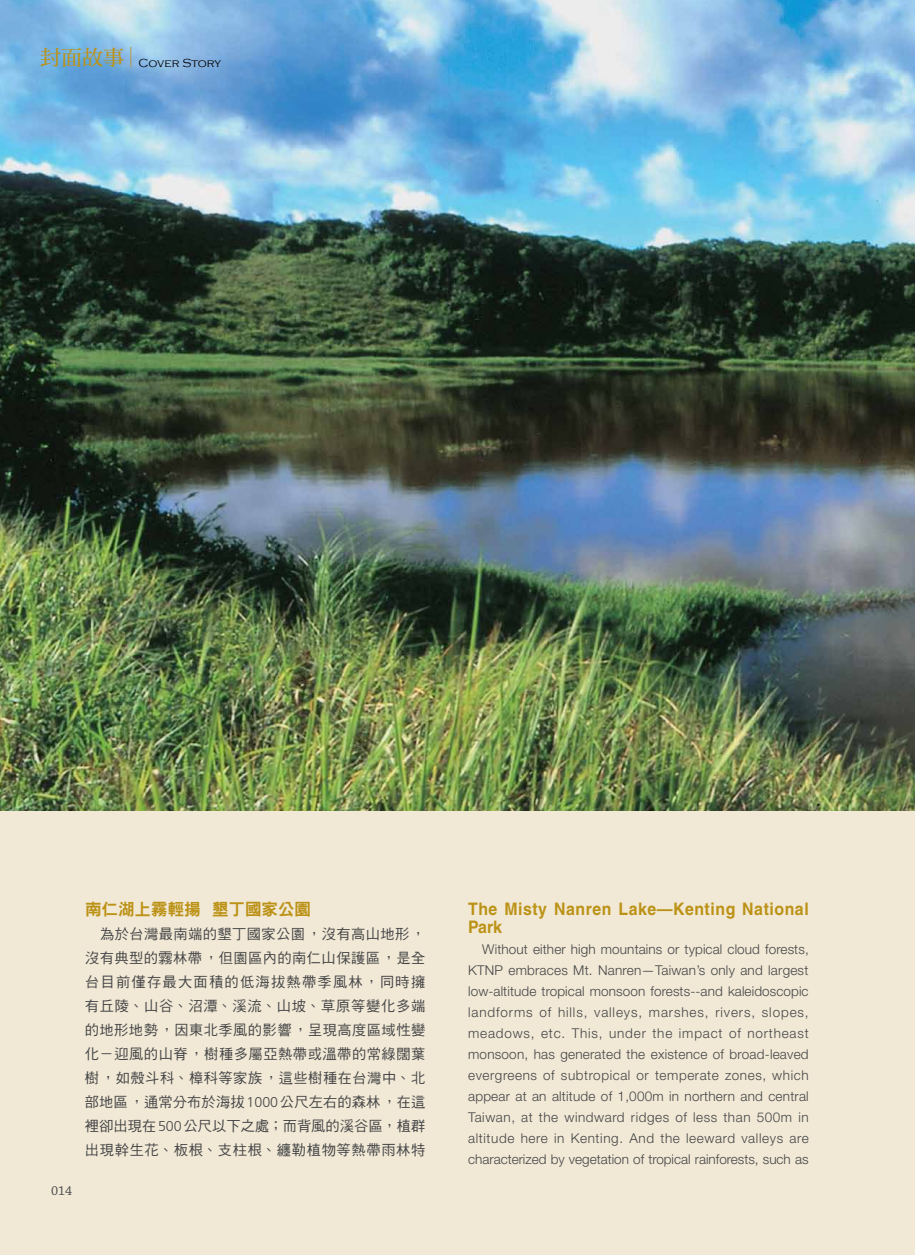
<style>
.page{position:relative;width:915px;height:1255px;background:#fff}
.page>*{position:absolute;margin:0;border:0;box-sizing:border-box;transform-origin:0 0}
.t1{font:21px "DF Ming Std W7";color:#bc9216}
.t2{font:700 17.25px/17.7px "Helvetica";letter-spacing:.035em;color:#bc9216;scale:.92 1}
.t3{font:16.5px "DF Hei Std W9";color:#bc9216}
.t4{font:14.25px/24px "DF Hei Std W5";letter-spacing:.01em;color:#454547;text-align:justify}
.t5{font:300 13.5px/21px "Helvetica Neue LT Std";color:#454547;text-align:justify}
.t6{font:13.5px "Chaparral Pro";color:#454547}
.t7{font:300 12px "Copperplate Gothic";color:#000}
.s1{font-family:"DF Ming Std W3";font-size:31.5px}
.s2{font-family:"Frutiger LT Std";font-weight:300}
</style>
<div class="page">
<div style="left:0;top:0;width:914px;height:1254px;background:#f1e9d6"></div>
<img style="left:0;top:0;width:914px;height:811px">
<h1 class="t1" style="left:40px;top:46px;width:94px">封面故事 <span class="s1">|</span></h1>
<p class="t7" style="left:138px;top:56px;width:84px">Cover Story</p>
<p class="t6" style="left:51px;top:1183px;width:23px">014</p>
<p class="t3" style="left:85px;top:899px;width:227px">南仁湖上霧輕揚 墾丁國家公園</p>
<p class="t4" style="left:85px;top:921px;width:342px;text-indent:15px">為於台灣最南端的墾丁國家公園，沒有高山地形，沒有典型的霧林帶，但園區內的南仁山保護區，是全台目前僅存最大面積的低海拔熱帶季風林，同時擁有丘陵、山谷、沼潭、溪流、山坡、草原等變化多端的地形地勢，因東北季風的影響，呈現高度區域性變化－迎風的山脊，樹種多屬亞熱帶或溫帶的常綠闊葉樹，如殼斗科、樟科等家族，這些樹種在台灣中、北部地區，通常分布於海拔<span class="s2">1000</span>公尺左右的森林，在這裡卻出現在<span class="s2">500</span>公尺以下之處；而背風的溪谷區，植群出現幹生花、板根、支柱根、纏勒植物等熱帶雨林特</p>
<p class="t2" style="left:468px;top:900px;width:371px">The Misty Nanren Lake—Kenting National<br>Park</p>
<p class="t5" style="left:468px;top:938px;width:342px;text-indent:14px">Without either high mountains or typical cloud forests, KTNP embraces Mt. Nanren—Taiwan’s only and largest low-altitude tropical monsoon forests--and kaleidoscopic landforms of hills, valleys, marshes, rivers, slopes, meadows, etc. This, under the impact of northeast monsoon, has generated the existence of broad-leaved evergreens of subtropical or temperate zones, which appear at an altitude of 1,000m in northern and central Taiwan, at the windward ridges of less than 500m in altitude here in Kenting. And the leeward valleys are characterized by vegetation of tropical rainforests, such as</p>
</div>
